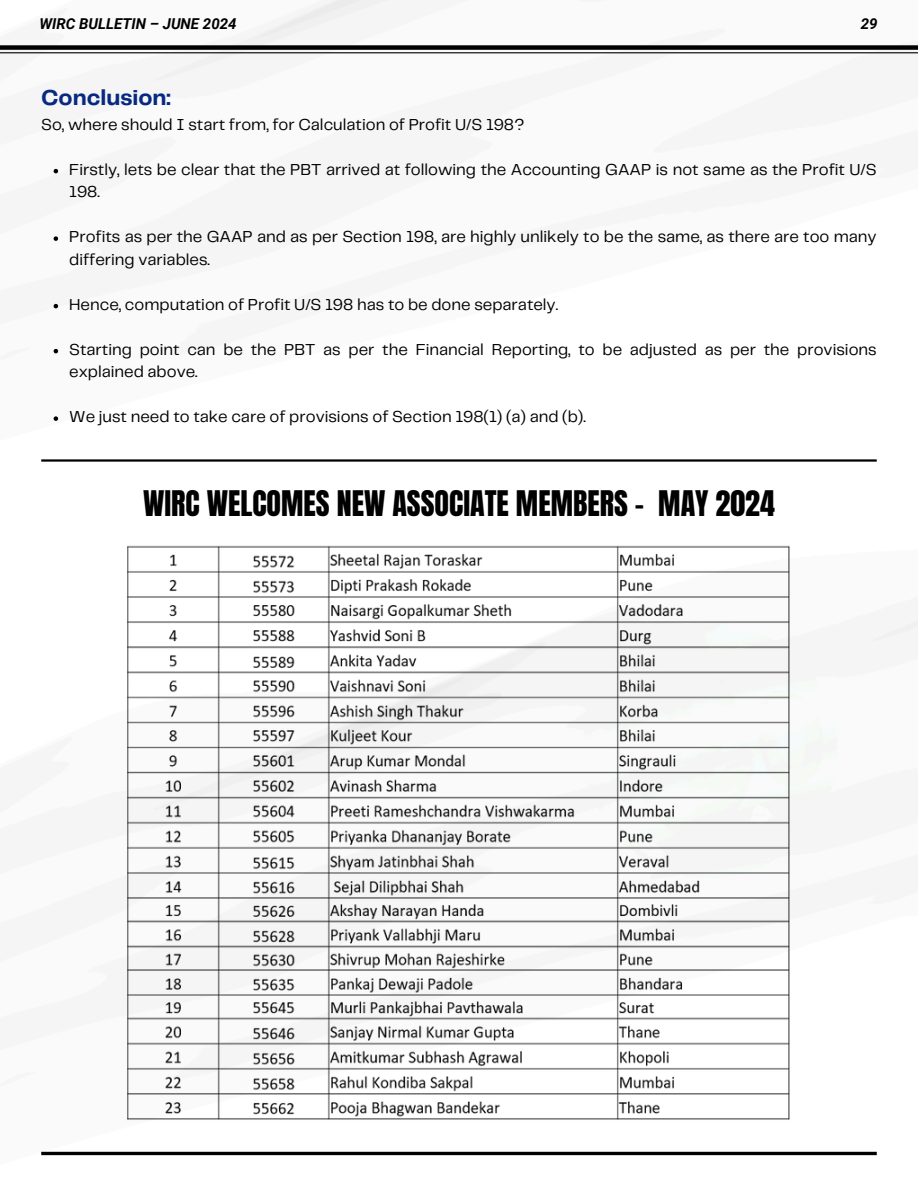
<style>
.page{position:relative;width:918px;height:1188px;background:#fff}
.page>*{position:absolute;margin:0;border:0;box-sizing:border-box;transform-origin:0 0}
.t1{font:30px "Anton";color:#000}
.t2{font:700 22.5px "Telegraf";color:#072982}
.t3{font:16.5px/22.5px "Telegraf";color:#000}
.t4{font:italic 700 15px "Roboto";color:#000}
</style>
<div class="page">
<img style="left:0;top:0;width:918px;height:1156px">
<hr style="left:41px;top:1152px;width:836px;height:3px;background:#000">
<div style="left:0;top:45px;width:918px;height:5px;background:#000"></div>
<hr style="left:0;top:52px;width:918px;height:1px;background:#000">
<img style="left:128px;top:545px;width:661px;height:584px">
<svg style="left:54px;top:169px;width:4px;height:4px"></svg>
<svg style="left:54px;top:236px;width:4px;height:5px"></svg>
<svg style="left:54px;top:304px;width:4px;height:4px"></svg>
<svg style="left:54px;top:349px;width:4px;height:4px"></svg>
<svg style="left:54px;top:416px;width:4px;height:5px"></svg>
<hr style="left:41px;top:459px;width:836px;height:3px;background:#000">
<p class="t4" style="left:40px;top:15px;width:199px">WIRC BULLETIN – JUNE 2024</p>
<h1 class="t4" style="left:861px;top:15px;width:18px">29</h1>
<p class="t2" style="left:41px;top:88px;width:131px">Conclusion:</p>
<p class="t3" style="left:41px;top:114px;width:485px">So, where should I start from, for Calculation of Profit U/S 198?</p>
<p class="t3" style="left:69px;top:159px;width:809px">Firstly, lets be clear that the PBT arrived at following the Accounting GAAP is not same as the Profit U/S<br>198.</p>
<p class="t3" style="left:69px;top:226px;width:809px">Profits as per the GAAP and as per Section 198, are highly unlikely to be the same, as there are too many differing variables.</p>
<p class="t3" style="left:69px;top:294px;width:490px">Hence, computation of Profit U/S 198 has to be done separately.</p>
<p class="t3" style="left:69px;top:339px;width:809px">Starting point can be the PBT as per the Financial Reporting, to be adjusted as per the provisions explained above.</p>
<p class="t3" style="left:69px;top:406px;width:518px">We just need to take care of provisions of Section 198(1) (a) and (b).</p>
<p class="t1" style="left:143px;top:482px;width:633px">WIRC WELCOMES NEW ASSOCIATE MEMBERS - MAY 2024</p>
</div>
